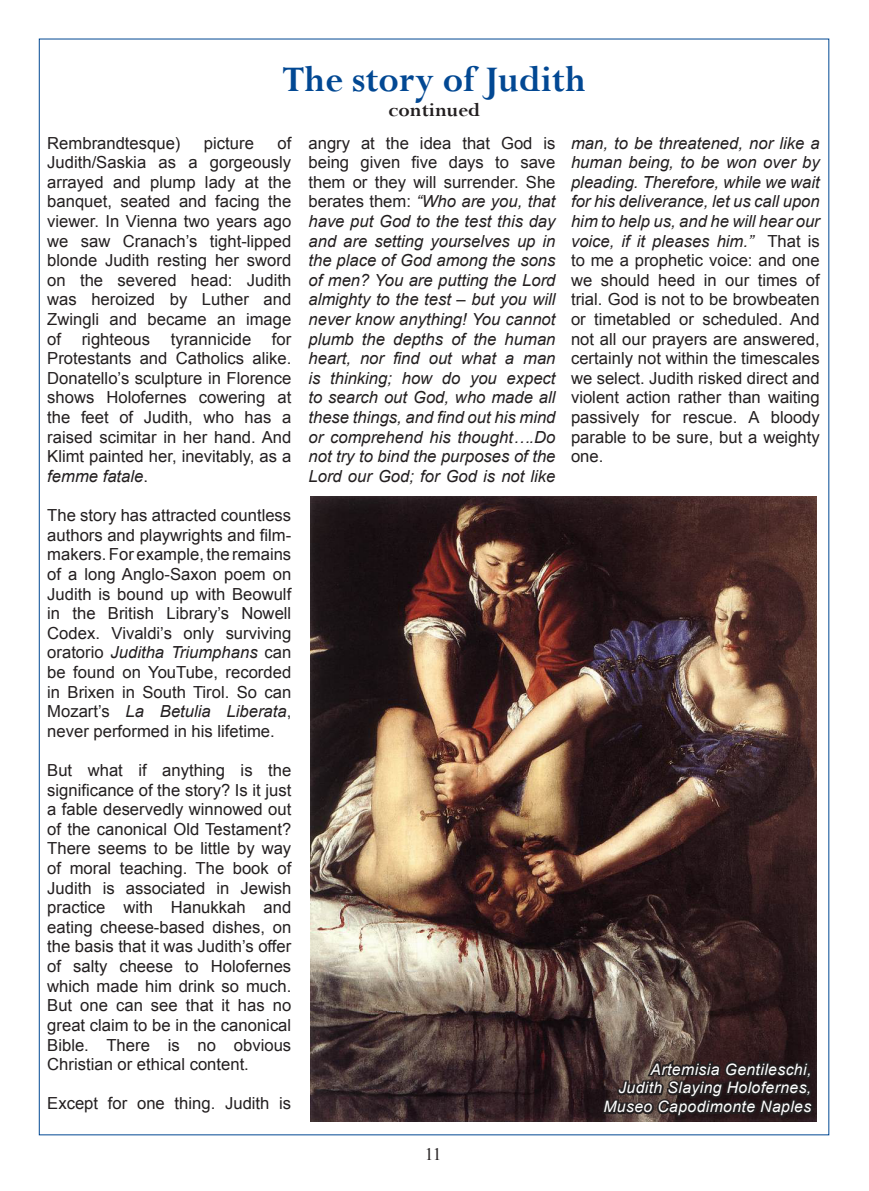
<style>
.page{position:relative;width:869px;height:1191px;background:#fff}
.page>*{position:absolute;margin:0;border:0;box-sizing:border-box;transform-origin:0 0}
.t1{font:700 40.25px "Perpetua";color:#024893;scale:.94 1}
.t2{font:700 21px "Perpetua";color:#231f20}
.t3{font:17.5px "Times New Roman";color:#231f20}
.t4{font:16.62px/19.6px "Arial";color:#231f20;text-align:justify}
.t5{font:italic 16.62px/19.6px "Arial";color:#231f20;text-align:justify}
.t6{font:italic 15.75px/18.9px "Arial";letter-spacing:.025em;color:#fff;text-align:right}
.s1{font-style:italic}
.s2{font-style:normal}
</style>
<div class="page">
<img style="left:310px;top:497px;width:506px;height:625px">
<svg style="left:599px;top:1035px;width:216px;height:87px;background:#372929"></svg>
<h1 class="t1" style="left:283px;top:54px;width:324px">The story of Judith</h1>
<p class="t2" style="left:388px;top:97px;width:93px">continued</p>
<p class="t4" style="left:47px;top:133px;width:245px;text-indent:230px">of Judith/Saskia as a gorgeously arrayed and plump lady at the banquet, seated and facing the viewer. In Vienna two years ago we saw Cranach’s tight-lipped blonde Judith resting her sword on the severed head: Judith was heroized by Luther and Zwingli and became an image of righteous tyrannicide for Protestants and Catholics alike.<br>Donatello’s sculpture in Florence shows Holofernes cowering at the feet of Judith, who has a raised scimitar in her hand. And Klimt painted her, inevitably, as a <span class="s1">femme fatale</span>.</p>
<p class="t4" style="left:47px;top:505px;width:245px">The story has attracted countless authors and playwrights and film&shy;makers. For example, the remains of a long Anglo-Saxon poem on Judith is bound up with Beowulf in the British Library’s Nowell Codex. Vivaldi’s only surviving oratorio <span class="s1">Juditha Triumphans</span> can be found on YouTube, recorded in Brixen in South Tirol. So can Mozart’s <span class="s1">La Betulia Liberata</span>, never performed in his lifetime.</p>
<p class="t4" style="left:47px;top:760px;width:245px">But what if anything is the significance of the story? Is it just a fable deservedly winnowed out of the canonical Old Testament?<br>There seems to be little by way of moral teaching. The book of Judith is associated in Jewish practice with Hanukkah and eating cheese-based dishes, on the basis that it was Judith’s offer of salty cheese to Holofernes which made him drink so much.<br>But one can see that it has no great claim to be in the canonical Bible. There is no obvious Christian or ethical content.</p>
<p class="t4" style="left:47px;top:1093px;width:245px">Except for one thing. Judith is</p>
<p class="t4" style="left:47px;top:133px;width:135px">Rembrandtesque)</p>
<p class="t4" style="left:204px;top:133px;width:51px">picture</p>
<p class="t5" style="left:308px;top:133px;width:248px"><span class="s2">angry at the idea that God is being given five days to save them or they will surrender. She berates them:</span> “Who are you, that have put God to the test this day and are setting yourselves up in the place of God among the sons of men? You are putting the Lord almighty to the test – but you will never know anything! You cannot plumb the depths of the human heart, nor find out what a man is thinking; how do you expect to search out God, who made all these things, and find out his mind or comprehend his thought….Do not try to bind the purposes of the Lord our God; for God is not like</p>
<p class="t4" style="left:570px;top:133px;width:250px"><span class="s1">man, to be threatened, nor like a human being, to be won over by pleading. Therefore, while we wait for his deliverance, let us call upon him to help us, and he will hear our voice, if it pleases him.”</span> That is to me a prophetic voice: and one we should heed in our times of trial. God is not to be browbeaten or timetabled or scheduled. And not all our prayers are answered, certainly not within the timescales we select. Judith risked direct and violent action rather than waiting passively for rescue. A bloody parable to be sure, but a weighty one.</p>
<p class="t3" style="left:424px;top:1142px;width:18px">11</p>
<p class="t6" style="left:603px;top:1059px;width:209px">Artemisia Gentileschi,<br>Judith Slaying Holofernes,<br>Museo Capodimonte Naples</p>
</div>
